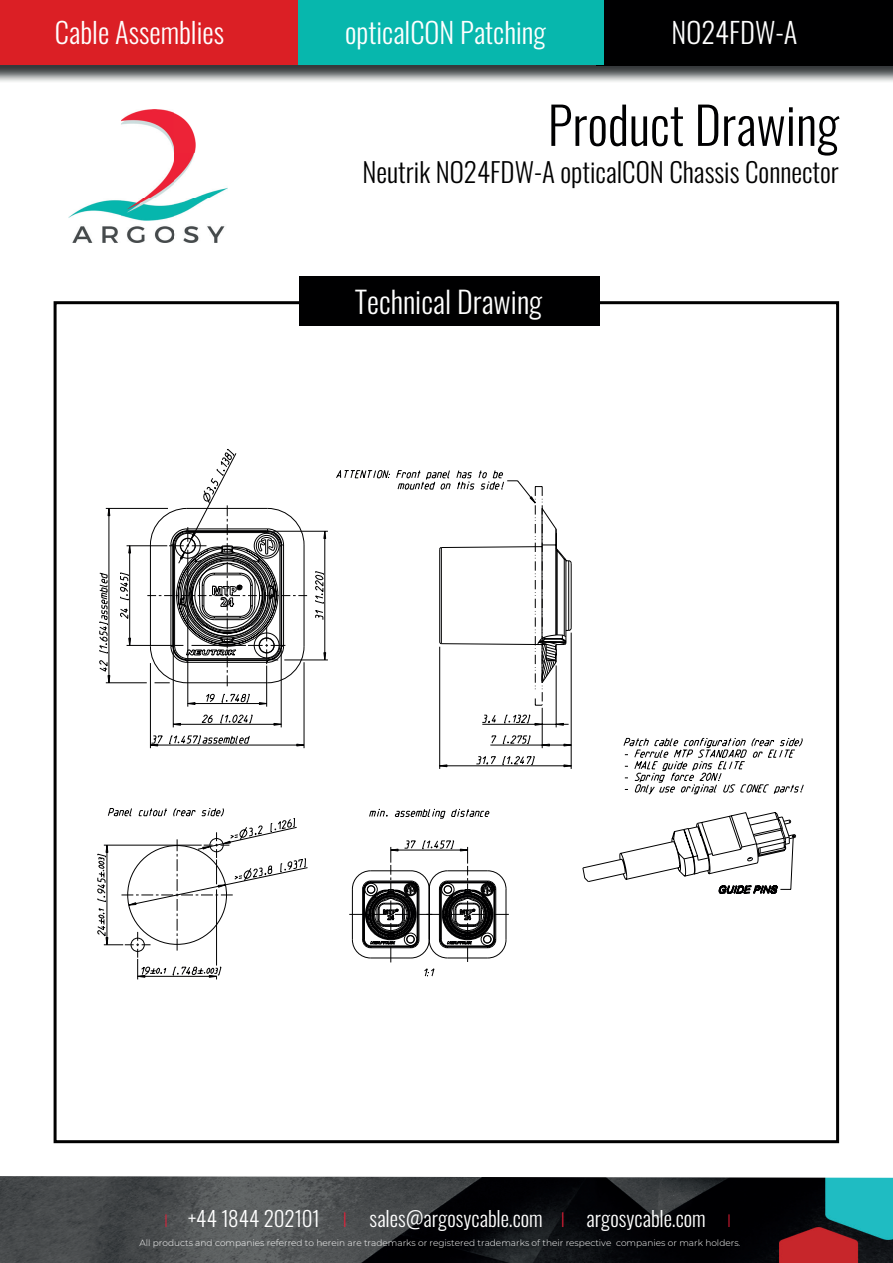
<style>
.page{position:relative;width:893px;height:1263px;background:#fff}
.page>*{position:absolute;margin:0;border:0;box-sizing:border-box;transform-origin:0 0}
.t1{font:300 51px "Oswald";color:#000001}
.t2{font:300 30px "Oswald";color:#fff}
.t3{font:300 28.5px "Oswald";color:#fff}
.t4{font:300 27px "Oswald";color:#000001}
.t5{font:300 21px "Oswald";color:#fff}
.t6{font:300 9px "Montserrat";color:#fff}
.s1{font-family:"Montserrat";font-size:18px;color:#ed1e38}
.s2{font-family:"Montserrat";color:#ed1e38}
</style>
<div class="page">
<img style="left:68px;top:110px;width:159px;height:132px">
<img style="left:0;top:64px;width:893px;height:18px">
<div style="left:0;top:0;width:893px;height:64px;background:#db1f25"></div>
<div style="left:596px;top:0;width:297px;height:65px;background:#000001"></div>
<div style="left:298px;top:0;width:305px;height:64px;background:#07b7ad"></div>
<img style="left:0;top:1176px;width:893px;height:87px">
<div style="left:299px;top:276px;width:301px;height:50px;background:#000001"></div>
<svg style="left:99px;top:573px;width:7px;height:110px"></svg>
<svg style="left:106px;top:480px;width:437px;height:204px"></svg>
<svg style="left:97px;top:844px;width:338px;height:136px"></svg>
<svg style="left:127px;top:551px;width:95px;height:401px"></svg>
<svg style="left:222px;top:508px;width:350px;height:451px"></svg>
<svg style="left:212px;top:585px;width:295px;height:354px"></svg>
<svg style="left:212px;top:585px;width:262px;height:335px"></svg>
<svg style="left:147px;top:449px;width:160px;height:237px"></svg>
<svg style="left:220px;top:586px;width:191px;height:345px"></svg>
<svg style="left:349px;top:736px;width:455px;height:226px"></svg>
<h3 class="t3" style="left:55px;top:7px;width:171px">Cable Assemblies</h3>
<h3 class="t3" style="left:345px;top:7px;width:202px">opticalCON Patching</h3>
<h3 class="t3" style="left:672px;top:7px;width:127px">NO24FDW-A</h3>
<h1 class="t1" style="left:548px;top:80px;width:293px">Product Drawing</h1>
<h3 class="t4" style="left:362px;top:148px;width:478px">Neutrik NO24FDW-A opticalCON Chassis Connector</h3>
<h2 class="t2" style="left:355px;top:275px;width:189px">Technical Drawing</h2>
<h3 class="t5" style="left:164px;top:1199px;width:570px"><span class="s1">I</span> +44 1844 202101 <span class="s2">I</span> sales@argosycable.com <span class="s2">I</span> argosycable.com <span class="s1">I</span></h3>
<p class="t6" style="left:139px;top:1237px;width:602px">All products and companies referred to herein are trademarks or registered trademarks of their respective companies or mark holders.</p>
</div>
